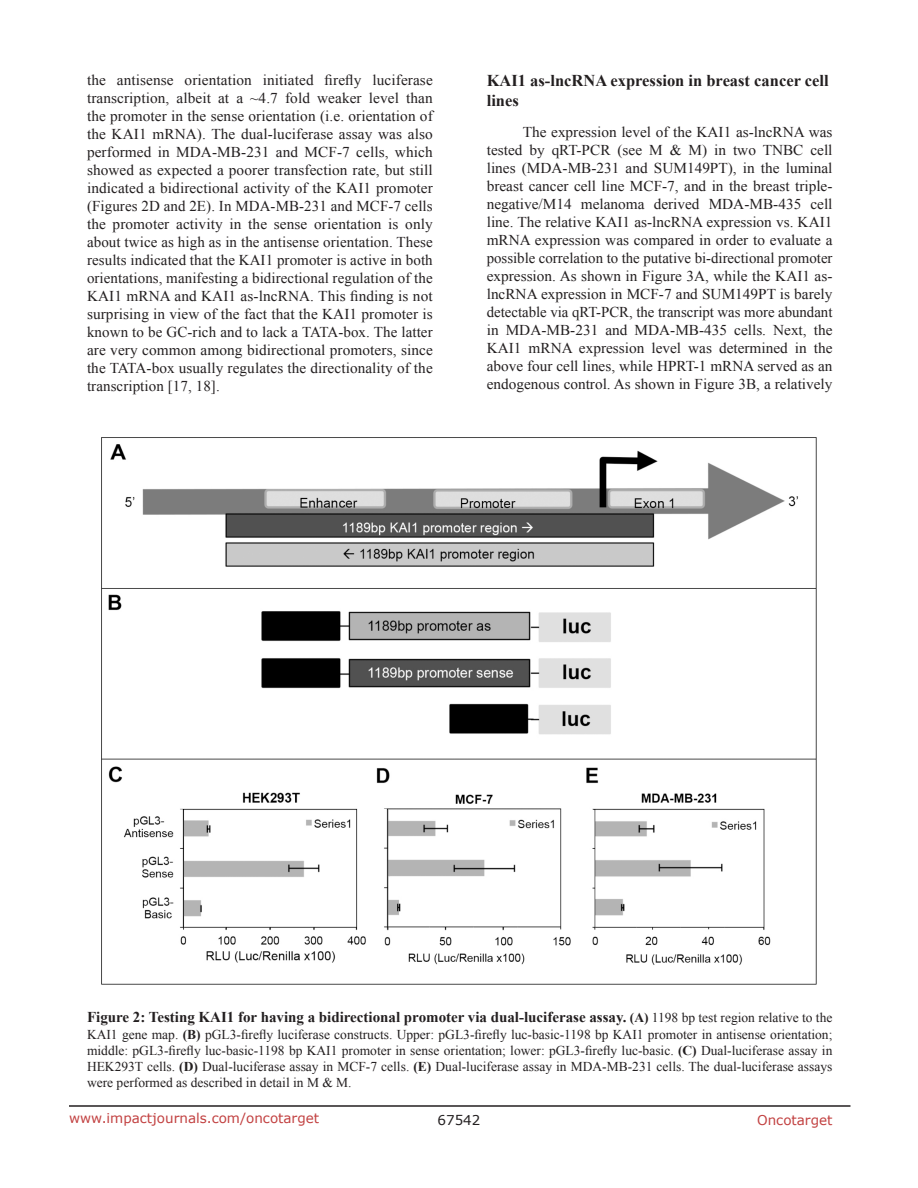
<style>
.page{position:relative;width:918px;height:1188px;background:#fff}
.page>*{position:absolute;margin:0;border:0;box-sizing:border-box;transform-origin:0 0}
.SubHeading{font:700 16.5px/19.8px "Times New Roman";color:#231f20}
.BodyText{font:15px/18px "Times New Roman";letter-spacing:.005em;color:#231f20;text-align:justify}
.figuretext{font:700 15px "Times New Roman";color:#231f20}
.figuretext-2{font:13.5px/16.2px "Times New Roman";color:#231f20;text-align:justify}
.t1{font:13.5px "Verdana";color:#c24141}
.t2{font:13.5px "Verdana";color:#231f20}
.s1{font-size:13.5px}
.s2{font-weight:400;font-size:13.5px}
.s3{font-weight:700}
</style>
<div class="page">
<hr style="left:69px;top:1105px;width:781px;height:2px;background:#231f20">
<img style="left:101px;top:437px;width:716px;height:548px">
<p class="BodyText" style="left:87px;top:71px;width:347px">the antisense orientation initiated firefly luciferase transcription, albeit at a ~4.7 fold weaker level than the promoter in the sense orientation (i.e. orientation of the KAI1 mRNA). The dual-luciferase assay was also performed in MDA-MB-231 and MCF-7 cells, which showed as expected a poorer transfection rate, but still indicated a bidirectional activity of the KAI1 promoter (Figures 2D and 2E). In MDA-MB-231 and MCF-7 cells the promoter activity in the sense orientation is only about twice as high as in the antisense orientation. These results indicated that the KAI1 promoter is active in both orientations, manifesting a bidirectional regulation of the KAI1 mRNA and KAI1 as-lncRNA. This finding is not surprising in view of the fact that the KAI1 promoter is known to be GC-rich and to lack a TATA-box. The latter are very common among bidirectional promoters, since the TATA-box usually regulates the directionality of the transcription [17, 18].</p>
<p class="SubHeading" style="left:487px;top:70px;width:343px">KAI1 as-lncRNA expression in breast cancer cell lines</p>
<p class="BodyText" style="left:487px;top:123px;width:347px;text-indent:36px">The expression level of the KAI1 as-lncRNA was tested by qRT-PCR (see M &amp; M) in two TNBC cell lines (MDA-MB-231 and SUM149PT), in the luminal breast cancer cell line MCF-7, and in the breast triple&shy;negative/M14 melanoma derived MDA-MB-435 cell line. The relative KAI1 as-lncRNA expression vs. KAI1 mRNA expression was compared in order to evaluate a possible correlation to the putative bi-directional promoter expression. As shown in Figure 3A, while the KAI1 as&shy;lncRNA expression in MCF-7 and SUM149PT is barely detectable via qRT-PCR, the transcript was more abundant in MDA-MB-231 and MDA-MB-435 cells. Next, the KAI1 mRNA expression level was determined in the above four cell lines, while HPRT-1 mRNA served as an endogenous control. As shown in Figure 3B, a relatively</p>
<p class="figuretext" style="left:87px;top:1007px;width:747px">Figure 2: Testing KAI1 for having a bidirectional promoter via dual-luciferase assay. <span class="s1">(A)</span> <span class="s2">1198 bp test region relative to the</span></p>
<p class="figuretext-2" style="left:87px;top:1026px;width:747px">KAI1 gene map. <span class="s3">(B)</span> pGL3-firefly luciferase constructs. Upper: pGL3-firefly luc-basic-1198 bp KAI1 promoter in antisense orientation; middle: pGL3-firefly luc-basic-1198 bp KAI1 promoter in sense orientation; lower: pGL3-firefly luc-basic. <span class="s3">(C)</span> Dual-luciferase assay in HEK293T cells. <span class="s3">(D)</span> Dual-luciferase assay in MCF-7 cells. <span class="s3">(E)</span> Dual-luciferase assay in MDA-MB-231 cells. The dual-luciferase assays were performed as described in detail in M &amp; M.</p>
<p class="t1" style="left:69px;top:1109px;width:252px">www.impactjournals.com/oncotarget</p>
<p class="t2" style="left:438px;top:1111px;width:44px">67542</p>
<p class="t1" style="left:757px;top:1111px;width:77px">Oncotarget</p>
</div>
